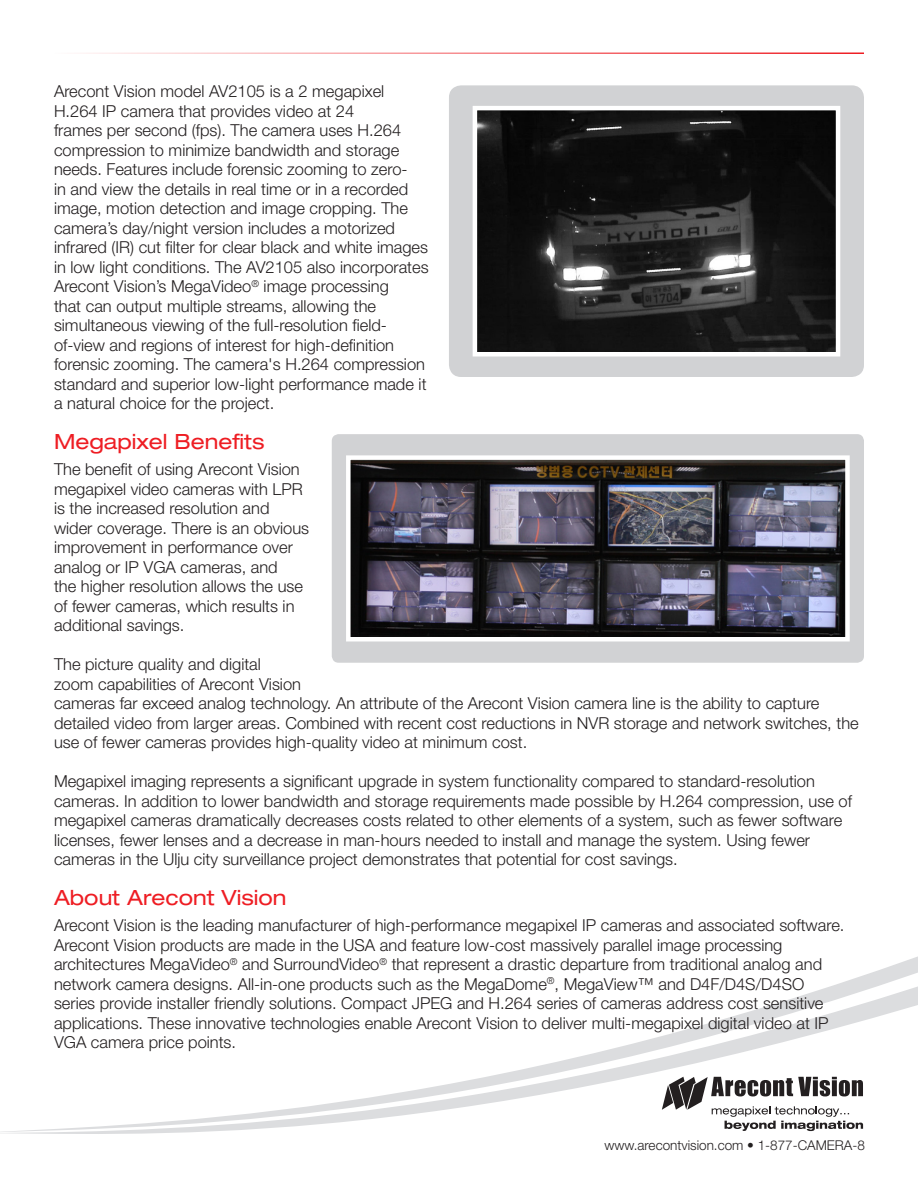
<style>
.page{position:relative;width:918px;height:1188px;background:#fff}
.page>*{position:absolute;margin:0;border:0;box-sizing:border-box;transform-origin:0 0}
.SubHeader_Blue{font:expanded 21px "Helvetica Neue LT Std";color:#ee1d23}
.Main_body_text{font:300 16.5px/19.5px "Helvetica Neue LT Std";color:#231f20}
.Text{font:300 13.5px "Helvetica Neue LT Std";color:#231f20}
</style>
<div class="page">
<hr style="left:54px;top:52px;width:810px;height:2px;background:#ee1d23">
<svg style="left:0;top:956px;width:918px;height:178px"></svg>
<svg style="left:662px;top:1077px;width:201px;height:54px"></svg>
<div style="left:332px;top:434px;width:532px;height:229px;background:#d1d2d4;border-radius:7px"></div>
<img style="left:351px;top:460px;width:494px;height:176px">
<div style="left:346px;top:455px;width:504px;height:186px;border:4px solid #fff"></div>
<div style="left:449px;top:85px;width:415px;height:292px;background:#d1d2d4;border-radius:12px"></div>
<img style="left:478px;top:111px;width:357px;height:241px">
<div style="left:473px;top:106px;width:367px;height:251px;border:4px solid #fff"></div>
<p class="Main_body_text" style="left:54px;top:81px;width:376px">Arecont Vision model AV2105 is a 2 megapixel H.264 IP camera that provides video at 24<br>frames per second (fps). The camera uses H.264 compression to minimize bandwidth and storage needs. Features include forensic zooming to zero-<br>in and view the details in real time or in a recorded image, motion detection and image cropping. The camera’s day/night version includes a motorized infrared (IR) cut filter for clear black and white images in low light conditions. The AV2105 also incorporates Arecont Vision’s MegaVideo<sup>®</sup> image processing<br>that can output multiple streams, allowing the simultaneous viewing of the full-resolution field&shy;of-view and regions of interest for high-definition forensic zooming. The camera's H.264 compression standard and superior low-light performance made it a natural choice for the project.</p>
<p class="SubHeader_Blue" style="left:54px;top:429px;width:212px">Megapixel Benefits</p>
<p class="Main_body_text" style="left:54px;top:459px;width:257px">The benefit of using Arecont Vision megapixel video cameras with LPR is the increased resolution and wider coverage. There is an obvious improvement in performance over analog or IP VGA cameras, and<br>the higher resolution allows the use of fewer cameras, which results in additional savings.</p>
<p class="Main_body_text" style="left:54px;top:654px;width:806px">The picture quality and digital<br>zoom capabilities of Arecont Vision<br>cameras far exceed analog technology. An attribute of the Arecont Vision camera line is the ability to capture detailed video from larger areas. Combined with recent cost reductions in NVR storage and network switches, the use of fewer cameras provides high-quality video at minimum cost.</p>
<p class="Main_body_text" style="left:54px;top:771px;width:800px">Megapixel imaging represents a significant upgrade in system functionality compared to standard-resolution cameras. In addition to lower bandwidth and storage requirements made possible by H.264 compression, use of megapixel cameras dramatically decreases costs related to other elements of a system, such as fewer software licenses, fewer lenses and a decrease in man-hours needed to install and manage the system. Using fewer cameras in the Ulju city surveillance project demonstrates that potential for cost savings.</p>
<p class="SubHeader_Blue" style="left:54px;top:885px;width:234px">About Arecont Vision</p>
<p class="Main_body_text" style="left:54px;top:915px;width:792px">Arecont Vision is the leading manufacturer of high-performance megapixel IP cameras and associated software.<br>Arecont Vision products are made in the USA and feature low-cost massively parallel image processing architectures MegaVideo<sup>®</sup> and SurroundVideo<sup>®</sup> that represent a drastic departure from traditional analog and network camera designs. All-in-one products such as the MegaDome<sup>®</sup>, MegaView™ and D4F/D4S/D4SO series provide installer friendly solutions. Compact JPEG and H.264 series of cameras address cost sensitive applications. These innovative technologies enable Arecont Vision to deliver multi-megapixel digital video at IP VGA camera price points.</p>
<p class="Text" style="left:605px;top:1137px;width:262px">www.arecontvision.com • 1-877-CAMERA-8</p>
</div>
